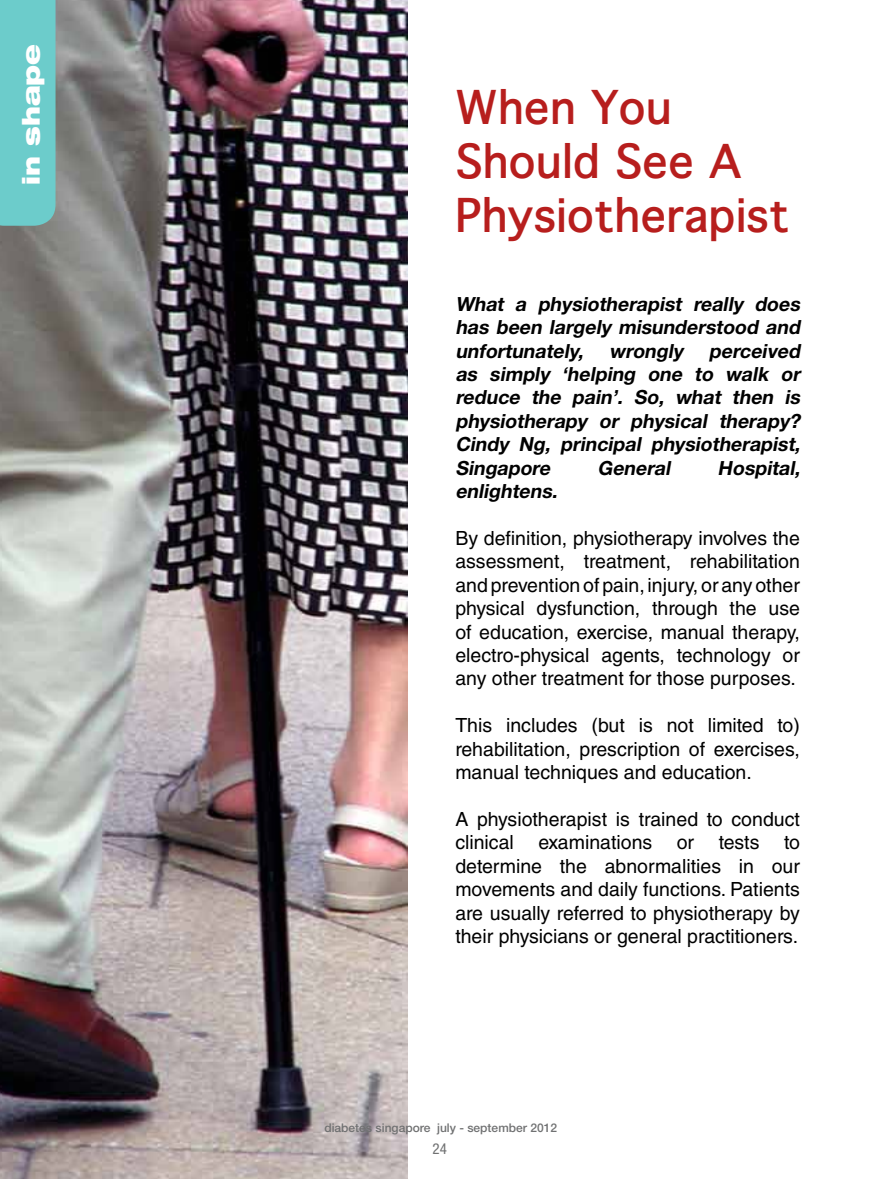
<style>
.page{position:relative;width:881px;height:1179px;background:#fff}
.page>*{position:absolute;margin:0;border:0;box-sizing:border-box;transform-origin:0 0}
.t1{font:700 45px/54px "Thonburi";color:#b71e1d}
.t2{font:900 expanded 24px "Helvetica Neue";color:#fff}
.t3{font:19.5px/23.4px "Helvetica LT Std";color:#000;text-align:justify}
.t4{font:italic 700 19.5px/23.4px "Helvetica Neue";color:#000;text-align:justify}
.t5{font:condensed 15px "Helvetica Neue";color:#707172}
.t6{font:500 12px "Helvetica Neue";color:#707172}
</style>
<div class="page">
<img style="left:0;top:0;width:407px;height:1178px">
<div style="left:0;top:0;width:56px;height:226px;background:#6ccccb"></div>
<svg style="left:0;top:1173px;width:5px;height:6px"></svg>
<p class="t2" style="left:16px;top:185px;width:142px;rotate:-90deg">in shape</p>
<h1 class="t1" style="left:455px;top:80px;width:335px">When You<br>Should See A<br>Physiotherapist</h1>
<p class="t4" style="left:455px;top:292px;width:350px">What a physiotherapist really does has been largely misunderstood and unfortunately, wrongly</p>
<p class="t4" style="left:455px;top:338px;width:350px;text-indent:253px">perceived as simply ‘helping one to walk or reduce the pain’. So, what then is physiotherapy or physical therapy?<br>Cindy Ng, principal physiotherapist, Singapore</p>
<p class="t4" style="left:597px;top:455px;width:78px">General</p>
<p class="t4" style="left:717px;top:455px;width:88px">Hospital,</p>
<p class="t4" style="left:455px;top:479px;width:107px">enlightens.</p>
<p class="t3" style="left:455px;top:526px;width:346px">By definition, physiotherapy involves the assessment, treatment, rehabilitation and prevention of pain, injury, or any other physical dysfunction, through the use of education, exercise, manual therapy, electro-physical agents, technology or any other treatment for those purposes.</p>
<p class="t3" style="left:455px;top:713px;width:346px">This includes (but is not limited to) rehabilitation, prescription of exercises, manual techniques and education.</p>
<p class="t3" style="left:455px;top:807px;width:346px">A physiotherapist is trained to conduct clinical</p>
<p class="t3" style="left:538px;top:830px;width:115px">examinations</p>
<p class="t3" style="left:677px;top:830px;width:19px">or</p>
<p class="t3" style="left:718px;top:830px;width:42px">tests</p>
<p class="t3" style="left:455px;top:830px;width:346px;text-indent:329px">to determine the abnormalities in our movements and daily functions. Patients are usually referred to physiotherapy by their physicians or general practitioners.</p>
<p class="t6" style="left:324px;top:1120px;width:234px">diabetes singapore july - september 2012</p>
<p class="t5" style="left:432px;top:1139px;width:16px">24</p>
</div>
